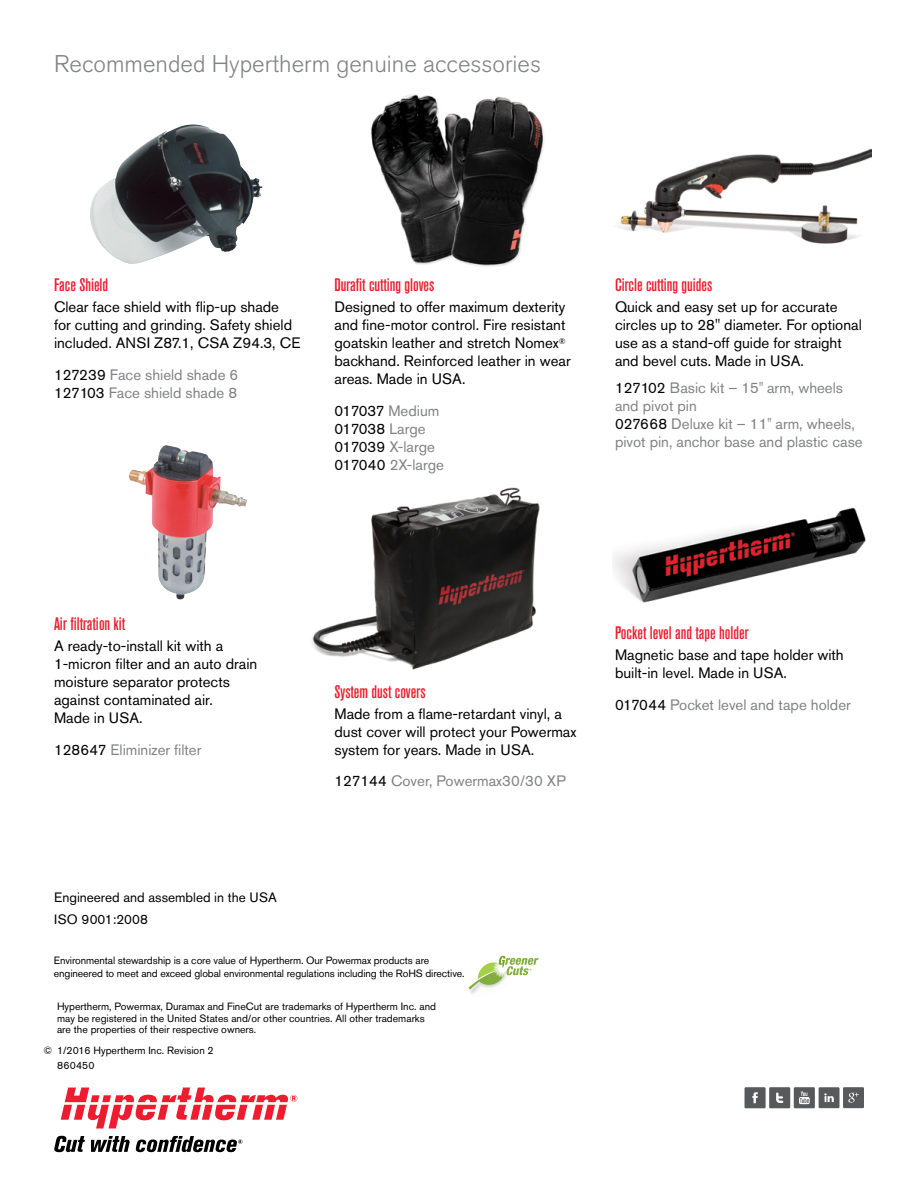
<style>
.page{position:relative;width:918px;height:1188px;background:#fff}
.page>*{position:absolute;margin:0;border:0;box-sizing:border-box;transform-origin:0 0}
.Cover_subtitle_Data{font:300 24px "Akzidenz Grotesk Pro";color:#808285}
.B_Head_Data_-_12_15{font:500 condensed 18px "Akzidenz Grotesk Pro";color:#ed1c2e}
.Text_no_indent{font:15px/18px "Akzidenz Grotesk Pro";color:#000}
.Text_no_indent-2{font:15px/18px "Akzidenz Grotesk Pro";color:#808285}
.t1{font:13.5px "Akzidenz Grotesk Pro";color:#000}
.Text_no_indent-3{font:10.5px/11.2px "Akzidenz Grotesk Pro";color:#000}
.s1{color:#000}
.s2{color:#808285}
.s3{font-stretch:condensed}
</style>
<div class="page">
<img style="left:90px;top:125px;width:148px;height:139px">
<img style="left:128px;top:445px;width:119px;height:154px">
<img style="left:371px;top:94px;width:173px;height:173px">
<img style="left:312px;top:487px;width:228px;height:183px">
<img style="left:616px;top:148px;width:256px;height:96px">
<img style="left:612px;top:507px;width:254px;height:96px">
<svg style="left:61px;top:1088px;width:236px;height:41px"></svg>
<svg style="left:54px;top:1136px;width:31px;height:16px"></svg>
<svg style="left:91px;top:1136px;width:39px;height:16px"></svg>
<svg style="left:136px;top:1136px;width:106px;height:16px"></svg>
<img style="left:469px;top:989px;width:9px;height:5px">
<svg style="left:468px;top:956px;width:71px;height:33px"></svg>
<div style="left:745px;top:1087px;width:21px;height:21px;background:#58595b"></div>
<svg style="left:752px;top:1092px;width:6px;height:11px"></svg>
<div style="left:769px;top:1087px;width:21px;height:21px;background:#58595b"></div>
<svg style="left:776px;top:1093px;width:7px;height:10px"></svg>
<div style="left:794px;top:1087px;width:21px;height:21px;background:#58595b"></div>
<svg style="left:799px;top:1091px;width:11px;height:13px"></svg>
<div style="left:819px;top:1087px;width:21px;height:21px;background:#58595b"></div>
<svg style="left:824px;top:1093px;width:10px;height:9px"></svg>
<div style="left:843px;top:1087px;width:21px;height:21px;background:#58595b"></div>
<svg style="left:848px;top:1093px;width:11px;height:10px"></svg>
<p class="Cover_subtitle_Data" style="left:54px;top:48px;width:489px">Recommended Hypertherm genuine accessories</p>
<p class="B_Head_Data_-_12_15" style="left:54px;top:273px;width:56px">Face Shield</p>
<p class="Text_no_indent" style="left:54px;top:298px;width:248px">Clear face shield with flip-up shade<br>for cutting and grinding. Safety shield included. ANSI Z87.1, CSA Z94.3, CE</p>
<p class="Text_no_indent-2" style="left:54px;top:365px;width:186px"><span class="s1">127239</span> Face shield shade 6</p>
<p class="Text_no_indent-2" style="left:54px;top:383px;width:185px"><span class="s1">127103</span> Face shield shade 8</p>
<p class="B_Head_Data_-_12_15" style="left:334px;top:273px;width:102px">Durafit cutting gloves</p>
<p class="Text_no_indent" style="left:334px;top:298px;width:238px">Designed to offer maximum dexterity and fine-motor control. Fire resistant goatskin leather and stretch Nomex<sup>® </sup>backhand. Reinforced leather in wear areas. Made in USA.</p>
<p class="Text_no_indent" style="left:334px;top:401px;width:106px">017037 <span class="s2">Medium</span></p>
<p class="Text_no_indent" style="left:334px;top:419px;width:93px">017038 <span class="s2">Large</span></p>
<p class="Text_no_indent-2" style="left:334px;top:437px;width:102px"><span class="s1">017039</span> X-large</p>
<p class="Text_no_indent-2" style="left:334px;top:455px;width:111px"><span class="s1">017040</span> 2X-large</p>
<p class="B_Head_Data_-_12_15" style="left:615px;top:273px;width:99px">Circle cutting guides</p>
<p class="Text_no_indent" style="left:615px;top:298px;width:248px">Quick and easy set up for accurate circles up to 28" diameter. For optional use as a stand-off guide for straight and bevel cuts. Made in USA.</p>
<p class="Text_no_indent-2" style="left:615px;top:379px;width:230px"><span class="s1">127102</span> Basic kit – 15<span class="s3">"</span> arm, wheels and pivot pin</p>
<p class="Text_no_indent-2" style="left:615px;top:415px;width:249px"><span class="s1">027668</span> Deluxe kit – 11<span class="s3">"</span> arm, wheels, pivot pin, anchor base and plastic case</p>
<p class="B_Head_Data_-_12_15" style="left:54px;top:612px;width:73px">Air filtration kit</p>
<p class="Text_no_indent" style="left:54px;top:637px;width:205px">A ready-to-install kit with a<br>1-micron filter and an auto drain moisture separator protects against contaminated air.<br>Made in USA.</p>
<p class="Text_no_indent-2" style="left:54px;top:740px;width:149px"><span class="s1">128647</span> Eliminizer filter</p>
<p class="B_Head_Data_-_12_15" style="left:334px;top:680px;width:93px">System dust covers</p>
<p class="Text_no_indent" style="left:334px;top:704px;width:243px">Made from a flame-retardant vinyl, a dust cover will protect your Powermax system for years. Made in USA.</p>
<p class="Text_no_indent-2" style="left:334px;top:772px;width:233px"><span class="s1">127144</span> Cover, Powermax30/30 XP</p>
<p class="B_Head_Data_-_12_15" style="left:615px;top:621px;width:135px">Pocket level and tape holder</p>
<p class="Text_no_indent" style="left:615px;top:646px;width:230px">Magnetic base and tape holder with built-in level. Made in USA.</p>
<p class="Text_no_indent-2" style="left:615px;top:695px;width:237px"><span class="s1">017044</span> Pocket level and tape holder</p>
<p class="t1" style="left:54px;top:888px;width:224px">Engineered and assembled in the USA</p>
<p class="t1" style="left:54px;top:911px;width:95px">ISO 9001:2008</p>
<p class="Text_no_indent-3" style="left:54px;top:953px;width:412px;line-height:13.5px">Environmental stewardship is a core value of Hypertherm. Our Powermax products are engineered to meet and exceed global environmental regulations including the RoHS directive.</p>
<p class="Text_no_indent-3" style="left:57px;top:1001px;width:381px">Hypertherm, Powermax, Duramax and FineCut are trademarks of Hypertherm Inc. and may be registered in the United States and/or other countries. All other trademarks are the properties of their respective owners.</p>
<p class="Text_no_indent-3" style="left:44px;top:1045px;width:172px">© 1/2016 Hypertherm Inc. Revision 2</p>
<p class="Text_no_indent-3" style="left:57px;top:1060px;width:39px">860450</p>
</div>
